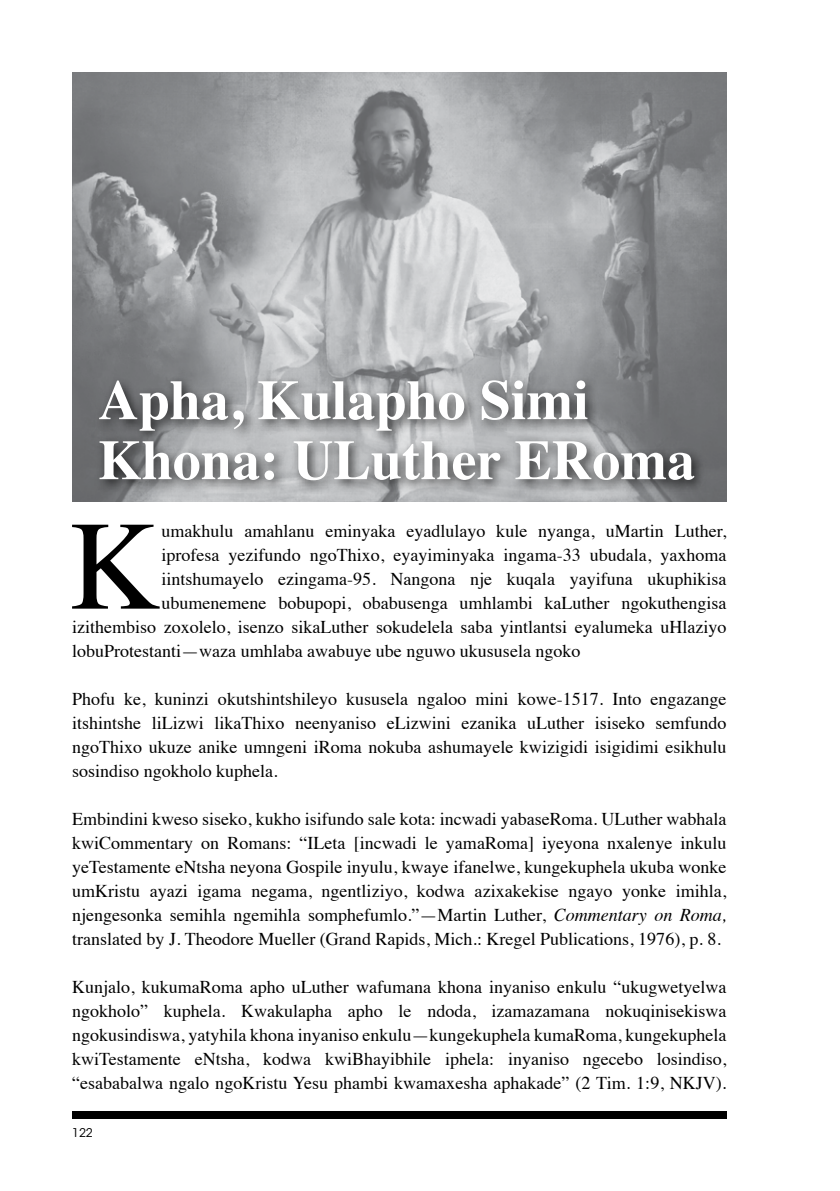
<style>
.page{position:relative;width:840px;height:1191px;background:#fff}
.page>*{position:absolute;margin:0;border:0;box-sizing:border-box;transform-origin:0 0}
.t1{font:126.8px "Times";color:#000}
.t2{font:700 56px/60px "Times";color:#fff}
.t3{font:18px/24px "Times";color:#000;text-align:justify}
.t4{font:12px "ITC Avant Garde Std";color:#000}
.s1{font-style:italic}
</style>
<div class="page">
<div style="left:72px;top:1111px;width:654px;height:8px;background:#000"></div>
<img style="left:72px;top:72px;width:654px;height:430px">
<div style="left:93px;top:373px;width:614px;height:121px;background:#000;opacity:.75"></div>
<h2 class="t2" style="left:98px;top:364px;width:598px">Apha, Kulapho Simi<br>Khona: ULuther ERoma</h2>
<h1 class="t1" style="left:70px;top:447px;width:93px">K</h1>
<p class="t3" style="left:161px;top:517px;width:566px">umakhulu amahlanu eminyaka eyadlulayo kule nyanga, uMartin Luther,</p>
<p class="t3" style="left:161px;top:541px;width:566px">iprofesa yezifundo ngoThixo, eyayiminyaka ingama-33 ubudala, yaxhoma</p>
<p class="t3" style="left:161px;top:565px;width:566px">iintshumayelo ezingama-95. Nangona nje kuqala yayifuna ukuphikisa</p>
<p class="t3" style="left:161px;top:589px;width:566px">ubumenemene bobupopi, obabusenga umhlambi kaLuther ngokuthengisa</p>
<p class="t3" style="left:72px;top:613px;width:655px">izithembiso zoxolelo, isenzo sikaLuther sokudelela saba yintlantsi eyalumeka uHlaziyo</p>
<p class="t3" style="left:72px;top:637px;width:509px">lobuProtestanti—waza umhlaba awabuye ube nguwo ukususela ngoko</p>
<p class="t3" style="left:72px;top:685px;width:655px">Phofu ke, kuninzi okutshintshileyo kususela ngaloo mini kowe-1517. Into engazange itshintshe liLizwi likaThixo neenyaniso eLizwini ezanika uLuther isiseko semfundo ngoThixo ukuze anike umngeni iRoma nokuba ashumayele kwizigidi isigidimi esikhulu sosindiso ngokholo kuphela.</p>
<p class="t3" style="left:72px;top:805px;width:655px">Embindini kweso siseko, kukho isifundo sale kota: incwadi yabaseRoma. ULuther wabhala kwiCommentary on Romans: “ILeta [incwadi le yamaRoma] iyeyona nxalenye inkulu yeTestamente eNtsha neyona Gospile inyulu, kwaye ifanelwe, kungekuphela ukuba wonke umKristu ayazi igama negama, ngentliziyo, kodwa azixakekise ngayo yonke imihla, njengesonka semihla ngemihla somphefumlo.”—Martin Luther, <span class="s1">Commentary on Roma, </span>translated by J. Theodore Mueller (Grand Rapids, Mich.: Kregel Publications, 1976), p. 8.</p>
<p class="t3" style="left:72px;top:973px;width:655px">Kunjalo, kukumaRoma apho uLuther wafumana khona inyaniso enkulu “ukugwetyelwa ngokholo” kuphela. Kwakulapha apho le ndoda, izamazamana nokuqinisekiswa ngokusindiswa, yatyhila khona inyaniso enkulu—kungekuphela kumaRoma, kungekuphela kwiTestamente eNtsha, kodwa kwiBhayibhile iphela: inyaniso ngecebo losindiso, “esababalwa ngalo ngoKristu Yesu phambi kwamaxesha aphakade” (2 Tim. 1:9, NKJV).</p>
<p class="t4" style="left:72px;top:1125px;width:22px">122</p>
</div>
